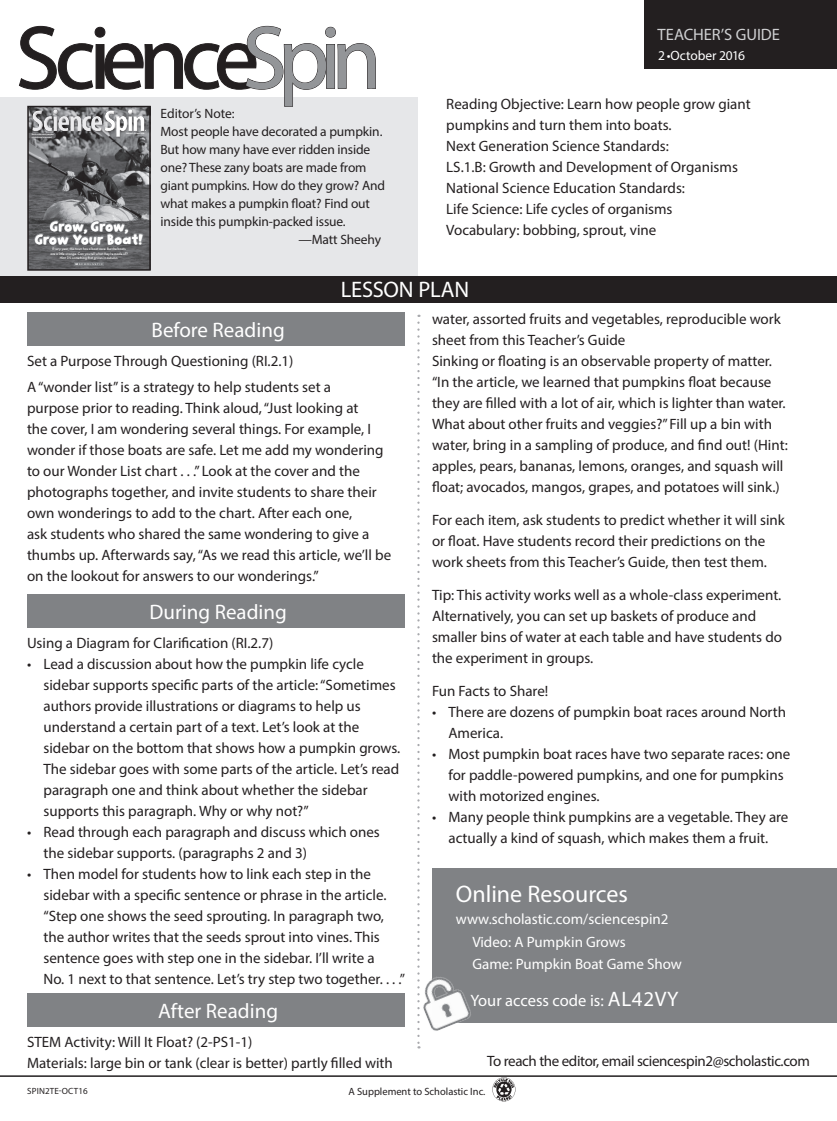
<style>
.page{position:relative;width:837px;height:1121px;background:#fff}
.page>*{position:absolute;margin:0;border:0;box-sizing:border-box;transform-origin:0 0}
.t1{font:90.45px "Myriad Pro";letter-spacing:-.09em;color:#231f20}
.t2{font:24px "Myriad Pro";color:#fff}
.t3{font:22.5px "Myriad Pro";letter-spacing:-.01em;color:#fff}
.t4{font:21px "Myriad Pro";color:#fff}
.t5{font:16.5px "Myriad Pro";color:#fff}
.t6{font:16.5px "Myriad Pro";letter-spacing:-.005em;color:#cfd0d2}
.BODY_TEXT{font:15px/21px "Myriad Pro";color:#231f20}
.t7{font:15px "Myriad Pro";color:#fff}
.BODY_TEXT-2{font:15px "Myriad Pro";letter-spacing:-.025em;color:#231f20}
.t8{font:13.5px "Myriad Pro";letter-spacing:-.01em;color:#231f20}
.t9{font:13.5px "Myriad Pro";letter-spacing:-.005em;color:#fff}
.t10{font:12.9px/12.9px "Slappy Inline";letter-spacing:-.01em;color:#fff;text-align:center}
.t11{font:10.5px "Myriad Pro";color:#231f20}
.t12{font:9px "Myriad Pro";letter-spacing:.02em;color:#231f20}
.t13{font:8.85px "Myriad Pro";color:#939598}
.t14{font:500 3.75px/4.8px "Scholastic Fut Display";letter-spacing:-.005em;color:#fff;text-align:center}
.t15{font:600 condensed 2.25px/2.5px "Myriad Pro";color:#fff}
.t16{font:700 condensed 2.25px "Myriad Pro";color:#fff}
.s1{color:#939598}
.s2{font-size:2.55px}
.s3{font-size:21px}
</style>
<div class="page">
<div style="left:0;top:97px;width:417px;height:188px;background:#e6e7e9"></div>
<div style="left:27px;top:312px;width:378px;height:33px;background:#808285"></div>
<div style="left:27px;top:594px;width:378px;height:33px;background:#808285"></div>
<div style="left:27px;top:993px;width:378px;height:33px;background:#808285"></div>
<div style="left:0;top:276px;width:837px;height:26px;background:#231f20"></div>
<img style="left:30px;top:138px;width:118px;height:130px">
<div style="left:104px;top:109px;width:42px;height:30px;background:#231f20;opacity:.3"></div>
<hr style="left:74px;top:262px;width:30px;height:4px;background:#75777a">
<svg style="left:75px;top:263px;width:28px;height:2px"></svg>
<svg style="left:19px;top:26px;width:357px;height:112px"></svg>
<svg style="left:33px;top:191px;width:111px;height:58px;background:#78797c"></svg>
<div style="left:27px;top:106px;width:124px;height:165px;border:2px solid #231f20"></div>
<svg style="left:417px;top:315px;width:3px;height:733px"></svg>
<img style="left:492px;top:1077px;width:24px;height:24px">
<hr style="left:0;top:1075px;width:837px;height:1px;background:#231f20">
<div style="left:644px;top:0;width:193px;height:69px;background:#231f20"></div>
<div style="left:433px;top:868px;width:404px;height:154px;background:#808285"></div>
<img style="left:417px;top:969px;width:57px;height:65px">
<p class="t1" style="left:16px;top:2px;width:368px">Science<span class="s1">Spin</span></p>
<p class="t13" style="left:369px;top:84px;width:5px">®</p>
<p class="t15" style="left:32px;top:133px;width:24px">Watch a video about pumpkins scholastic.com/sciencespin2</p>
<p class="t16" style="left:126px;top:132px;width:20px">Edition 2 <span class="s2">•</span> October 2016</p>
<p class="t10" style="left:35px;top:219px;width:110px">Grow, Grow,<br>Grow Your Boat!</p>
<p class="t14" style="left:50px;top:246px;width:79px">Every year, this town has a boat race. But the boats are a little strange. Can you tell what they’re made of?<br>Hint: It’s something that grows in autumn.</p>
<p class="t8" style="left:160px;top:105px;width:76px">Editor’s Note:</p>
<p class="t8" style="left:160px;top:123px;width:224px">Most people have decorated a pumpkin.</p>
<p class="t8" style="left:160px;top:141px;width:211px">But how many have ever ridden inside</p>
<p class="t8" style="left:160px;top:159px;width:208px">one? These zany boats are made from</p>
<p class="t8" style="left:160px;top:177px;width:226px">giant pumpkins. How do they grow? And</p>
<p class="t8" style="left:160px;top:195px;width:211px">what makes a pumpkin float? Find out</p>
<p class="t8" style="left:160px;top:213px;width:187px">inside this pumpkin-packed issue.</p>
<p class="t8" style="left:298px;top:231px;width:84px">—Matt Sheehy</p>
<p class="t6" style="left:658px;top:25px;width:124px">TEACHER’S GUIDE</p>
<p class="t9" style="left:658px;top:47px;width:88px">2 •October 2016</p>
<p class="BODY_TEXT" style="left:446px;top:93px;width:306px">Reading Objective: Learn how people grow giant pumpkins and turn them into boats.</p>
<p class="BODY_TEXT" style="left:446px;top:135px;width:293px">Next Generation Science Standards:<br>LS.1.B: Growth and Development of Organisms</p>
<p class="BODY_TEXT" style="left:446px;top:177px;width:240px">National Science Education Standards:<br>Life Science: Life cycles of organisms</p>
<p class="BODY_TEXT" style="left:446px;top:219px;width:212px">Vocabulary: bobbing, sprout, vine</p>
<p class="t3" style="left:341px;top:276px;width:130px">LESSON PLAN</p>
<p class="t4" style="left:152px;top:316px;width:135px">Before Reading</p>
<p class="BODY_TEXT" style="left:27px;top:350px;width:268px">Set a Purpose Through Questioning (RI.2.1)</p>
<p class="BODY_TEXT" style="left:27px;top:376px;width:366px">A “wonder list” is a strategy to help students set a<br>purpose prior to reading. Think aloud, “Just looking at<br>the cover, I am wondering several things. For example, I wonder if those boats are safe. Let me add my wondering to our Wonder List chart . . .” Look at the cover and the photographs together, and invite students to share their own wonderings to add to the chart. After each one,<br>ask students who shared the same wondering to give a thumbs up. Afterwards say, “As we read this article, we’ll be on the lookout for answers to our wonderings.”</p>
<p class="t4" style="left:149px;top:598px;width:139px">During Reading</p>
<p class="BODY_TEXT" style="left:27px;top:632px;width:248px">Using a Diagram for Clarification (RI.2.7)</p>
<p class="BODY_TEXT" style="left:44px;top:653px;width:358px;text-indent:-16px">• Lead a discussion about how the pumpkin life cycle sidebar supports specific parts of the article: “Sometimes authors provide illustrations or diagrams to help us understand a certain part of a text. Let’s look at the sidebar on the bottom that shows how a pumpkin grows.<br>The sidebar goes with some parts of the article. Let’s read paragraph one and think about whether the sidebar supports this paragraph. Why or why not?”</p>
<p class="BODY_TEXT" style="left:44px;top:821px;width:338px;text-indent:-16px">• Read through each paragraph and discuss which ones the sidebar supports. (paragraphs 2 and 3)</p>
<p class="BODY_TEXT" style="left:44px;top:863px;width:363px;text-indent:-16px">• Then model for students how to link each step in the sidebar with a specific sentence or phrase in the article. “Step one shows the seed sprouting. In paragraph two, the author writes that the seeds sprout into vines. This sentence goes with step one in the sidebar. I’ll write a<br>No. 1 next to that sentence. Let’s try step two together. . . .”</p>
<p class="t4" style="left:158px;top:997px;width:121px">After Reading</p>
<p class="BODY_TEXT" style="left:27px;top:1031px;width:227px">STEM Activity: Will It Float? (2-PS1-1)</p>
<p class="BODY_TEXT" style="left:27px;top:1052px;width:367px">Materials: large bin or tank (clear is better) partly filled with</p>
<p class="BODY_TEXT" style="left:432px;top:308px;width:350px">water, assorted fruits and vegetables, reproducible work sheet from this Teacher’s Guide</p>
<p class="BODY_TEXT" style="left:432px;top:350px;width:357px">Sinking or floating is an observable property of matter. “In the article, we learned that pumpkins float because they are filled with a lot of air, which is lighter than water.<br>What about other fruits and veggies?” Fill up a bin with water, bring in a sampling of produce, and find out! (Hint: apples, pears, bananas, lemons, oranges, and squash will float; avocados, mangos, grapes, and potatoes will sink.)</p>
<p class="BODY_TEXT" style="left:432px;top:509px;width:354px">For each item, ask students to predict whether it will sink or float. Have students record their predictions on the work sheets from this Teacher’s Guide, then test them.</p>
<p class="BODY_TEXT" style="left:432px;top:584px;width:352px">Tip: This activity works well as a whole-class experiment.<br>Alternatively, you can set up baskets of produce and smaller bins of water at each table and have students do the experiment in groups.</p>
<p class="BODY_TEXT" style="left:432px;top:680px;width:118px">Fun Facts to Share!</p>
<p class="BODY_TEXT" style="left:448px;top:701px;width:339px;text-indent:-16px">• There are dozens of pumpkin boat races around North<br>America.</p>
<p class="BODY_TEXT" style="left:448px;top:743px;width:343px;text-indent:-16px">• Most pumpkin boat races have two separate races: one for paddle-powered pumpkins, and one for pumpkins with motorized engines.</p>
<p class="BODY_TEXT" style="left:432px;top:806px;width:358px;text-align:center">• Many people think pumpkins are a vegetable. They are actually a kind of squash, which makes them a fruit.</p>
<p class="t2" style="left:456px;top:878px;width:174px">Online Resources</p>
<p class="t7" style="left:456px;top:909px;width:214px">www.scholastic.com/sciencespin2</p>
<p class="t7" style="left:472px;top:932px;width:155px">Video: A Pumpkin Grows</p>
<p class="t7" style="left:472px;top:954px;width:211px">Game: Pumpkin Boat Game Show</p>
<p class="t5" style="left:471px;top:990px;width:209px">Your access code is: <span class="s3">AL42VY</span></p>
<p class="BODY_TEXT-2" style="left:487px;top:1051px;width:324px">To reach the editor, email sciencespin2@scholastic.com</p>
<p class="t12" style="left:27px;top:1084px;width:62px">SPIN2TE-OCT16</p>
<p class="t11" style="left:349px;top:1084px;width:138px">A Supplement to Scholastic Inc.</p>
</div>
